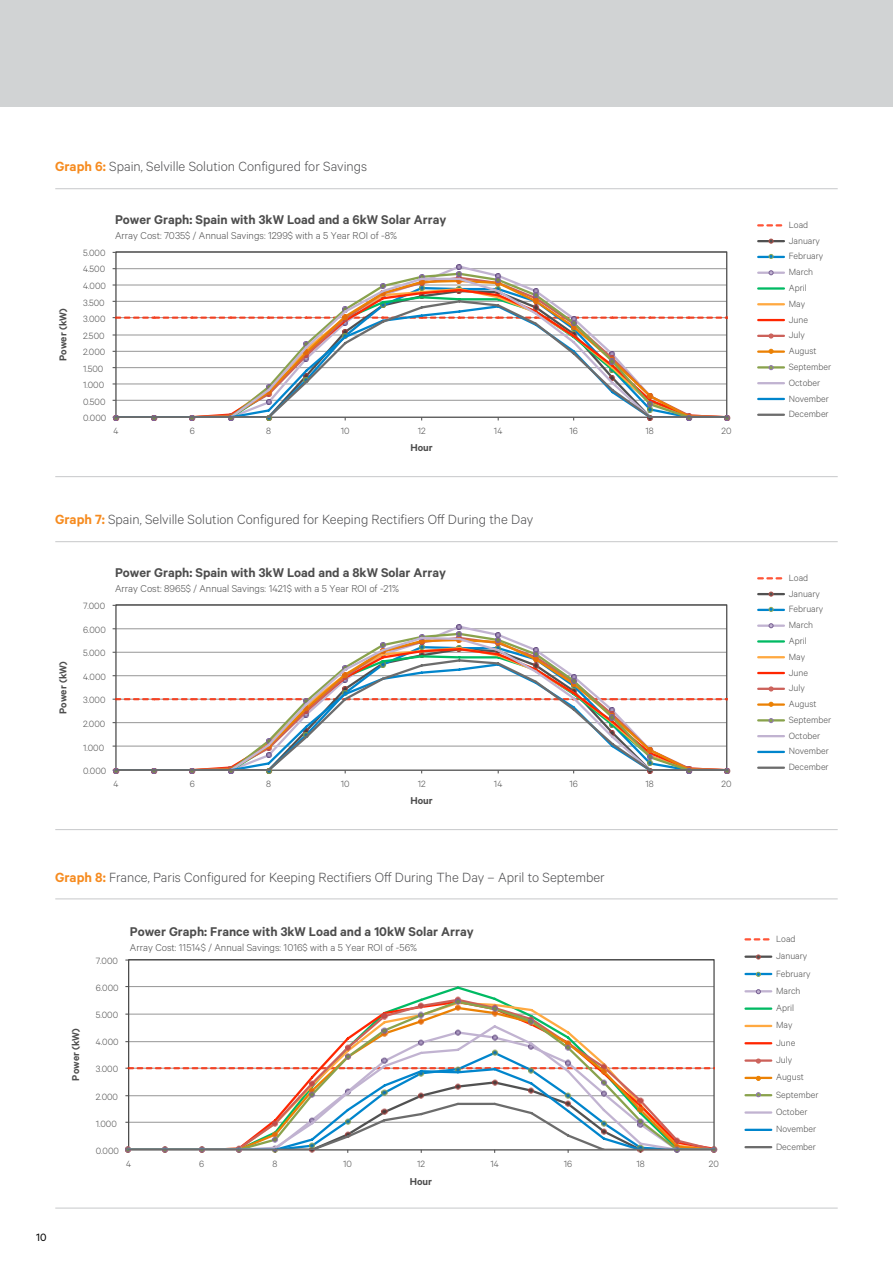
<style>
.page{position:relative;width:893px;height:1263px;background:#fff}
.page>*{position:absolute;margin:0;border:0;box-sizing:border-box;transform-origin:0 0}
.Inside_Subhead{font:300 15px "Calibre";color:#4d4d4f}
.t1{font:600 14.25px "Calibre";color:#4d4d4d}
.t2{font:12px "Calibre";color:#000}
.t3{font:300 11.25px "Calibre";color:#4d4d4d}
.t4{font:600 11.25px "Calibre";color:#4d4d4d}
.t5{font:300 10.2px/15.8px "Calibre";color:#4d4d4d}
.s1{font-weight:600;color:#f68b1f}
</style>
<div class="page">
<div style="left:0;top:0;width:893px;height:106px;background:#d1d3d4"></div>
<hr style="left:55px;top:188px;width:783px;height:1px;background:#c7c8ca">
<hr style="left:55px;top:541px;width:783px;height:1px;background:#c7c8ca">
<hr style="left:55px;top:898px;width:783px;height:1px;background:#c7c8ca">
<svg style="left:113px;top:264px;width:617px;height:156px"></svg>
<svg style="left:115px;top:276px;width:612px;height:23px"></svg>
<svg style="left:115px;top:299px;width:612px;height:118px"></svg>
<svg style="left:758px;top:224px;width:25px;height:2px"></svg>
<hr style="left:758px;top:240px;width:26px;height:2px;background:#515151">
<svg style="left:768px;top:239px;width:6px;height:5px"></svg>
<hr style="left:758px;top:256px;width:26px;height:2px;background:#0085cc">
<svg style="left:768px;top:254px;width:6px;height:5px"></svg>
<hr style="left:758px;top:272px;width:26px;height:2px;background:#c1b3d1">
<svg style="left:768px;top:270px;width:6px;height:5px"></svg>
<hr style="left:758px;top:287px;width:26px;height:3px;background:#00ba63">
<hr style="left:758px;top:303px;width:26px;height:2px;background:#ffa941">
<hr style="left:758px;top:319px;width:26px;height:2px;background:#ff2600">
<hr style="left:758px;top:335px;width:26px;height:2px;background:#cc615a">
<svg style="left:768px;top:333px;width:6px;height:6px"></svg>
<hr style="left:758px;top:350px;width:26px;height:3px;background:#eb8104">
<svg style="left:768px;top:349px;width:6px;height:5px"></svg>
<hr style="left:758px;top:366px;width:26px;height:3px;background:#89a24c">
<svg style="left:768px;top:365px;width:6px;height:5px"></svg>
<hr style="left:758px;top:382px;width:26px;height:2px;background:#c1b3d1">
<hr style="left:758px;top:398px;width:26px;height:2px;background:#0085cc">
<hr style="left:758px;top:414px;width:26px;height:2px;background:#6c6c6c">
<svg style="left:113px;top:624px;width:617px;height:149px"></svg>
<svg style="left:115px;top:635px;width:612px;height:23px"></svg>
<svg style="left:115px;top:658px;width:612px;height:112px"></svg>
<svg style="left:758px;top:577px;width:25px;height:2px"></svg>
<hr style="left:758px;top:593px;width:26px;height:2px;background:#515151">
<svg style="left:768px;top:591px;width:6px;height:6px"></svg>
<hr style="left:758px;top:609px;width:26px;height:2px;background:#0085cc">
<svg style="left:768px;top:607px;width:6px;height:5px"></svg>
<hr style="left:758px;top:624px;width:26px;height:3px;background:#c1b3d1">
<svg style="left:768px;top:623px;width:6px;height:5px"></svg>
<hr style="left:758px;top:640px;width:26px;height:3px;background:#00ba63">
<hr style="left:758px;top:656px;width:26px;height:2px;background:#ffa941">
<hr style="left:758px;top:672px;width:26px;height:2px;background:#ff2600">
<hr style="left:758px;top:688px;width:26px;height:2px;background:#cc615a">
<svg style="left:768px;top:686px;width:6px;height:5px"></svg>
<hr style="left:758px;top:703px;width:26px;height:3px;background:#eb8104">
<svg style="left:768px;top:702px;width:6px;height:5px"></svg>
<hr style="left:758px;top:719px;width:26px;height:2px;background:#89a24c">
<svg style="left:768px;top:718px;width:6px;height:5px"></svg>
<hr style="left:758px;top:735px;width:26px;height:2px;background:#c1b3d1">
<hr style="left:758px;top:751px;width:26px;height:2px;background:#0085cc">
<hr style="left:758px;top:766px;width:26px;height:3px;background:#6c6c6c">
<svg style="left:128px;top:985px;width:586px;height:12px"></svg>
<svg style="left:125px;top:997px;width:592px;height:156px"></svg>
<svg style="left:745px;top:938px;width:25px;height:2px"></svg>
<hr style="left:745px;top:955px;width:26px;height:3px;background:#515151">
<svg style="left:756px;top:954px;width:5px;height:5px"></svg>
<hr style="left:745px;top:973px;width:26px;height:2px;background:#0085cc">
<svg style="left:756px;top:972px;width:5px;height:5px"></svg>
<hr style="left:745px;top:990px;width:26px;height:2px;background:#c1b3d1">
<svg style="left:756px;top:989px;width:5px;height:5px"></svg>
<hr style="left:745px;top:1007px;width:26px;height:3px;background:#00ba63">
<hr style="left:745px;top:1025px;width:26px;height:2px;background:#ffa941">
<hr style="left:745px;top:1042px;width:26px;height:2px;background:#ff2600">
<hr style="left:745px;top:1059px;width:26px;height:3px;background:#cc615a">
<hr style="left:745px;top:1077px;width:26px;height:2px;background:#eb8104">
<svg style="left:756px;top:1076px;width:5px;height:5px"></svg>
<hr style="left:745px;top:1094px;width:26px;height:2px;background:#89a24c">
<svg style="left:756px;top:1092px;width:5px;height:5px"></svg>
<hr style="left:745px;top:1111px;width:26px;height:3px;background:#c1b3d1">
<hr style="left:745px;top:1129px;width:26px;height:2px;background:#0085cc">
<hr style="left:745px;top:1146px;width:26px;height:2px;background:#6c6c6c">
<hr style="left:55px;top:476px;width:783px;height:1px;background:#c7c8ca">
<hr style="left:55px;top:829px;width:783px;height:1px;background:#c7c8ca">
<hr style="left:55px;top:1208px;width:783px;height:1px;background:#c7c8ca">
<p class="Inside_Subhead" style="left:55px;top:158px;width:313px"><span class="s1">Graph 6:</span> Spain, Selville Solution Configured for Savings</p>
<p class="t4" style="left:56px;top:361px;width:54px;rotate:-90deg">Power (kW)</p>
<p class="t5" style="left:83px;top:244px;width:24px">5.000</p>
<p class="t5" style="left:83px;top:261px;width:24px">4.500</p>
<p class="t5" style="left:83px;top:277px;width:24px">4.000</p>
<p class="t5" style="left:83px;top:294px;width:23px">3.500</p>
<p class="t5" style="left:83px;top:311px;width:24px">3.000</p>
<p class="t5" style="left:83px;top:327px;width:23px">2.500</p>
<p class="t5" style="left:83px;top:344px;width:24px">2.000</p>
<p class="t5" style="left:83px;top:360px;width:22px">1.500</p>
<p class="t5" style="left:83px;top:377px;width:23px">1.000</p>
<p class="t5" style="left:83px;top:393px;width:24px">0.500</p>
<p class="t5" style="left:83px;top:410px;width:25px">0.000</p>
<p class="t1" style="left:115px;top:211px;width:333px">Power Graph: Spain with 3kW Load and a 6kW Solar Array</p>
<p class="t3" style="left:115px;top:229px;width:284px">Array Cost: 7035$ / Annual Savings: 1299$ with a 5 Year ROI of -8%</p>
<p class="t5" style="left:113px;top:422px;width:7px">4</p>
<p class="t5" style="left:190px;top:422px;width:7px">6</p>
<p class="t5" style="left:266px;top:422px;width:6px">8</p>
<p class="t5" style="left:341px;top:422px;width:10px">10</p>
<p class="t5" style="left:418px;top:422px;width:9px">12</p>
<p class="t5" style="left:494px;top:422px;width:10px">14</p>
<p class="t5" style="left:569px;top:422px;width:10px">16</p>
<p class="t5" style="left:645px;top:422px;width:10px">18</p>
<p class="t5" style="left:722px;top:422px;width:11px">20</p>
<p class="t4" style="left:410px;top:440px;width:24px">Hour</p>
<p class="Inside_Subhead" style="left:55px;top:511px;width:480px"><span class="s1">Graph 7:</span> Spain, Selville Solution Configured for Keeping Rectifiers Off During the Day</p>
<p class="t4" style="left:56px;top:714px;width:54px;rotate:-90deg">Power (kW)</p>
<p class="t5" style="left:83px;top:597px;width:24px">7.000</p>
<p class="t5" style="left:83px;top:621px;width:24px">6.000</p>
<p class="t5" style="left:83px;top:645px;width:24px">5.000</p>
<p class="t5" style="left:83px;top:668px;width:24px">4.000</p>
<p class="t5" style="left:83px;top:692px;width:24px">3.000</p>
<p class="t5" style="left:83px;top:715px;width:24px">2.000</p>
<p class="t5" style="left:83px;top:739px;width:23px">1.000</p>
<p class="t5" style="left:83px;top:763px;width:25px">0.000</p>
<p class="t1" style="left:115px;top:564px;width:333px">Power Graph: Spain with 3kW Load and a 8kW Solar Array</p>
<p class="t3" style="left:115px;top:582px;width:286px">Array Cost: 8965$ / Annual Savings: 1421$ with a 5 Year ROI of -21%</p>
<p class="t5" style="left:113px;top:775px;width:7px">4</p>
<p class="t5" style="left:190px;top:775px;width:7px">6</p>
<p class="t5" style="left:266px;top:775px;width:6px">8</p>
<p class="t5" style="left:341px;top:775px;width:10px">10</p>
<p class="t5" style="left:418px;top:775px;width:9px">12</p>
<p class="t5" style="left:494px;top:775px;width:10px">14</p>
<p class="t5" style="left:569px;top:775px;width:10px">16</p>
<p class="t5" style="left:645px;top:775px;width:10px">18</p>
<p class="t5" style="left:722px;top:775px;width:11px">20</p>
<p class="t4" style="left:410px;top:793px;width:24px">Hour</p>
<p class="Inside_Subhead" style="left:55px;top:868px;width:551px"><span class="s1">Graph 8:</span> France, Paris Configured for Keeping Rectifiers Off During The Day – April to September</p>
<p class="t4" style="left:69px;top:1080px;width:54px;rotate:-90deg">Power (kW)</p>
<p class="t5" style="left:96px;top:952px;width:24px">7.000</p>
<p class="t5" style="left:96px;top:979px;width:24px">6.000</p>
<p class="t5" style="left:96px;top:1006px;width:24px">5.000</p>
<p class="t5" style="left:96px;top:1034px;width:24px">4.000</p>
<p class="t5" style="left:96px;top:1061px;width:24px">3.000</p>
<p class="t5" style="left:96px;top:1088px;width:24px">2.000</p>
<p class="t5" style="left:96px;top:1115px;width:23px">1.000</p>
<p class="t5" style="left:96px;top:1142px;width:25px">0.000</p>
<p class="t1" style="left:130px;top:923px;width:345px">Power Graph: France with 3kW Load and a 10kW Solar Array</p>
<p class="t3" style="left:130px;top:941px;width:289px">Array Cost: 11514$ / Annual Savings: 1016$ with a 5 Year ROI of -56%</p>
<p class="t5" style="left:126px;top:1155px;width:7px">4</p>
<p class="t5" style="left:199px;top:1155px;width:7px">6</p>
<p class="t5" style="left:272px;top:1155px;width:6px">8</p>
<p class="t5" style="left:343px;top:1155px;width:10px">10</p>
<p class="t5" style="left:417px;top:1155px;width:9px">12</p>
<p class="t5" style="left:490px;top:1155px;width:10px">14</p>
<p class="t5" style="left:564px;top:1155px;width:10px">16</p>
<p class="t5" style="left:637px;top:1155px;width:10px">18</p>
<p class="t5" style="left:709px;top:1155px;width:11px">20</p>
<p class="t4" style="left:410px;top:1175px;width:24px">Hour</p>
<p class="t2" style="left:36px;top:1230px;width:12px">10</p>
<p class="t5" style="left:789px;top:216px;width:44px">Load<br>January<br>February<br>March<br>April<br>May<br>June<br>July<br>August<br>September<br>October<br>November<br>December</p>
<p class="t5" style="left:789px;top:569px;width:44px">Load<br>January<br>February<br>March<br>April<br>May<br>June<br>July<br>August<br>September<br>October<br>November<br>December</p>
<p class="t5" style="left:776px;top:930px;width:44px;line-height:17.2px">Load<br>January<br>February<br>March<br>April<br>May<br>June<br>July<br>August<br>September<br>October<br>November<br>December</p>
</div>
